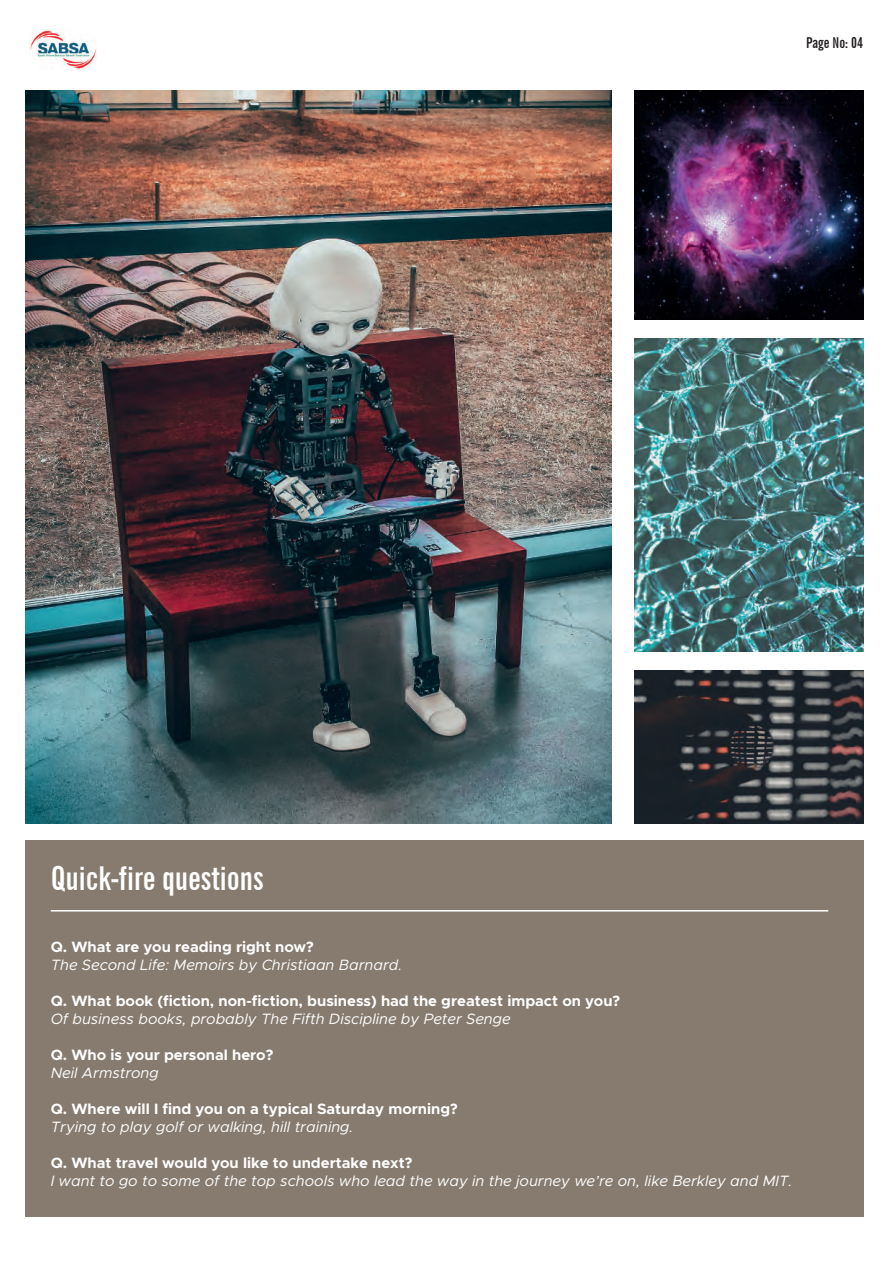
<style>
.page{position:relative;width:893px;height:1263px;background:#fff}
.page>*{position:absolute;margin:0;border:0;box-sizing:border-box;transform-origin:0 0}
.t1{font:700 extra-condensed 33px "News Gothic BT";color:#fff}
.t2{font:italic 15px "Metropolis";color:#fff}
.t3{font:700 15px "Metropolis";color:#fff}
.t4{font:700 extra-condensed 15px "News Gothic BT";color:#231f20}
</style>
<div class="page">
<img style="left:30px;top:30px;width:66px;height:40px">
<div style="left:25px;top:840px;width:838px;height:376px;background:#877b6f"></div>
<hr style="left:51px;top:910px;width:777px;height:1px;background:#fff">
<img style="left:635px;top:338px;width:228px;height:314px">
<img style="left:635px;top:90px;width:228px;height:229px">
<img style="left:25px;top:90px;width:587px;height:733px">
<img style="left:635px;top:671px;width:228px;height:152px">
<p class="t4" style="left:806px;top:34px;width:59px">Page No: 04</p>
<h1 class="t1" style="left:51px;top:858px;width:214px">Quick-fire questions</h1>
<p class="t3" style="left:51px;top:938px;width:265px">Q. What are you reading right now?</p>
<p class="t2" style="left:51px;top:956px;width:353px">The Second Life: Memoirs by Christiaan Barnard.</p>
<p class="t3" style="left:51px;top:992px;width:571px">Q. What book (fiction, non-fiction, business) had the greatest impact on you?</p>
<p class="t2" style="left:51px;top:1010px;width:461px">Of business books, probably The Fifth Discipline by Peter Senge</p>
<p class="t3" style="left:51px;top:1046px;width:224px">Q. Who is your personal hero?</p>
<p class="t2" style="left:51px;top:1064px;width:110px">Neil Armstrong</p>
<p class="t3" style="left:51px;top:1100px;width:408px">Q. Where will I find you on a typical Saturday morning?</p>
<p class="t2" style="left:51px;top:1118px;width:304px">Trying to play golf or walking, hill training.</p>
<p class="t3" style="left:51px;top:1154px;width:363px">Q. What travel would you like to undertake next?</p>
<p class="t2" style="left:51px;top:1172px;width:743px">I want to go to some of the top schools who lead the way in the journey we’re on, like Berkley and MIT.</p>
</div>
